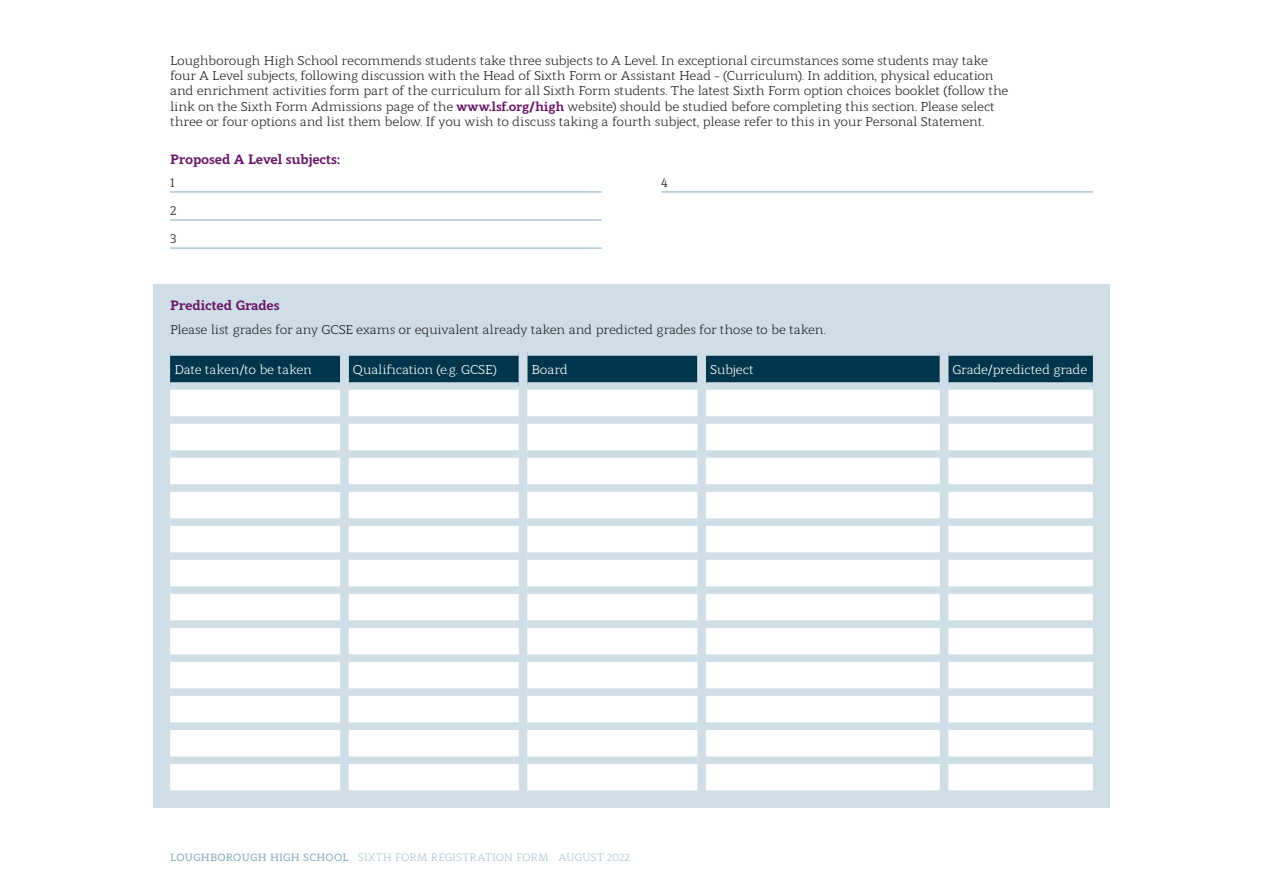
<style>
.page{position:relative;width:1263px;height:893px;background:#fff}
.page>*{position:absolute;margin:0;border:0;box-sizing:border-box;transform-origin:0 0}
.Form_-_sub_head{font:800 13.5px "Modum";letter-spacing:-.015em;color:#691668}
.Form_-_no_line_under{font:12.75px/15.3px "Modum";letter-spacing:-.025em;color:#231f20}
.Form_-_no_line_under-2{font:12.75px "Modum";letter-spacing:-.02em;color:#fff}
.Form_-_line_under{font:12.75px "Modum";color:#231f20}
.t1{font:300 10.5px "Modum";letter-spacing:.02em;color:#84abbd}
.s1{font-weight:800;color:#691668}
.s2{font-weight:500}
</style>
<div class="page">
<hr style="left:170px;top:192px;width:432px;height:1px;background:#84abbd">
<hr style="left:170px;top:220px;width:432px;height:1px;background:#84abbd">
<hr style="left:170px;top:248px;width:432px;height:1px;background:#84abbd">
<hr style="left:661px;top:192px;width:432px;height:1px;background:#84abbd">
<div style="left:153px;top:285px;width:957px;height:523px;background:#cfdee6"></div>
<div style="left:170px;top:356px;width:923px;height:26px;background:#00364d"></div>
<div style="left:340px;top:356px;width:608px;height:26px;background:#00364d"></div>
<svg style="left:170px;top:390px;width:923px;height:400px;background:#fafcfc"></svg>
<div style="left:170px;top:416px;width:170px;height:8px;background:#cfdee6"></div>
<div style="left:340px;top:416px;width:9px;height:8px;background:#cfdee6"></div>
<div style="left:349px;top:416px;width:170px;height:8px;background:#cfdee6"></div>
<div style="left:519px;top:416px;width:8px;height:8px;background:#cfdee6"></div>
<div style="left:527px;top:416px;width:170px;height:8px;background:#cfdee6"></div>
<div style="left:697px;top:416px;width:9px;height:8px;background:#cfdee6"></div>
<div style="left:706px;top:416px;width:234px;height:8px;background:#cfdee6"></div>
<div style="left:940px;top:416px;width:8px;height:8px;background:#cfdee6"></div>
<div style="left:948px;top:416px;width:145px;height:8px;background:#cfdee6"></div>
<div style="left:170px;top:450px;width:170px;height:8px;background:#cfdee6"></div>
<div style="left:340px;top:450px;width:9px;height:8px;background:#cfdee6"></div>
<div style="left:349px;top:450px;width:170px;height:8px;background:#cfdee6"></div>
<div style="left:519px;top:450px;width:8px;height:8px;background:#cfdee6"></div>
<div style="left:527px;top:450px;width:170px;height:8px;background:#cfdee6"></div>
<div style="left:697px;top:450px;width:9px;height:8px;background:#cfdee6"></div>
<div style="left:706px;top:450px;width:234px;height:8px;background:#cfdee6"></div>
<div style="left:940px;top:450px;width:8px;height:8px;background:#cfdee6"></div>
<div style="left:948px;top:450px;width:145px;height:8px;background:#cfdee6"></div>
<div style="left:170px;top:484px;width:170px;height:8px;background:#cfdee6"></div>
<div style="left:340px;top:484px;width:9px;height:8px;background:#cfdee6"></div>
<div style="left:349px;top:484px;width:170px;height:8px;background:#cfdee6"></div>
<div style="left:519px;top:484px;width:8px;height:8px;background:#cfdee6"></div>
<div style="left:527px;top:484px;width:170px;height:8px;background:#cfdee6"></div>
<div style="left:697px;top:484px;width:9px;height:8px;background:#cfdee6"></div>
<div style="left:706px;top:484px;width:234px;height:8px;background:#cfdee6"></div>
<div style="left:940px;top:484px;width:8px;height:8px;background:#cfdee6"></div>
<div style="left:948px;top:484px;width:145px;height:8px;background:#cfdee6"></div>
<div style="left:170px;top:518px;width:170px;height:8px;background:#cfdee6"></div>
<div style="left:340px;top:518px;width:9px;height:8px;background:#cfdee6"></div>
<div style="left:349px;top:518px;width:170px;height:8px;background:#cfdee6"></div>
<div style="left:519px;top:518px;width:8px;height:8px;background:#cfdee6"></div>
<div style="left:527px;top:518px;width:170px;height:8px;background:#cfdee6"></div>
<div style="left:697px;top:518px;width:9px;height:8px;background:#cfdee6"></div>
<div style="left:706px;top:518px;width:234px;height:8px;background:#cfdee6"></div>
<div style="left:940px;top:518px;width:8px;height:8px;background:#cfdee6"></div>
<div style="left:948px;top:518px;width:145px;height:8px;background:#cfdee6"></div>
<div style="left:170px;top:552px;width:170px;height:8px;background:#cfdee6"></div>
<div style="left:340px;top:552px;width:9px;height:8px;background:#cfdee6"></div>
<div style="left:349px;top:552px;width:170px;height:8px;background:#cfdee6"></div>
<div style="left:519px;top:552px;width:8px;height:8px;background:#cfdee6"></div>
<div style="left:527px;top:552px;width:170px;height:8px;background:#cfdee6"></div>
<div style="left:697px;top:552px;width:9px;height:8px;background:#cfdee6"></div>
<div style="left:706px;top:552px;width:234px;height:8px;background:#cfdee6"></div>
<div style="left:940px;top:552px;width:8px;height:8px;background:#cfdee6"></div>
<div style="left:948px;top:552px;width:145px;height:8px;background:#cfdee6"></div>
<div style="left:170px;top:586px;width:170px;height:8px;background:#cfdee6"></div>
<div style="left:340px;top:586px;width:9px;height:8px;background:#cfdee6"></div>
<div style="left:349px;top:586px;width:170px;height:8px;background:#cfdee6"></div>
<div style="left:519px;top:586px;width:8px;height:8px;background:#cfdee6"></div>
<div style="left:527px;top:586px;width:170px;height:8px;background:#cfdee6"></div>
<div style="left:697px;top:586px;width:9px;height:8px;background:#cfdee6"></div>
<div style="left:706px;top:586px;width:234px;height:8px;background:#cfdee6"></div>
<div style="left:940px;top:586px;width:8px;height:8px;background:#cfdee6"></div>
<div style="left:948px;top:586px;width:145px;height:8px;background:#cfdee6"></div>
<div style="left:170px;top:620px;width:170px;height:8px;background:#cfdee6"></div>
<div style="left:340px;top:620px;width:9px;height:8px;background:#cfdee6"></div>
<div style="left:349px;top:620px;width:170px;height:8px;background:#cfdee6"></div>
<div style="left:519px;top:620px;width:8px;height:8px;background:#cfdee6"></div>
<div style="left:527px;top:620px;width:170px;height:8px;background:#cfdee6"></div>
<div style="left:697px;top:620px;width:9px;height:8px;background:#cfdee6"></div>
<div style="left:706px;top:620px;width:234px;height:8px;background:#cfdee6"></div>
<div style="left:940px;top:620px;width:8px;height:8px;background:#cfdee6"></div>
<div style="left:948px;top:620px;width:145px;height:8px;background:#cfdee6"></div>
<div style="left:170px;top:654px;width:170px;height:8px;background:#cfdee6"></div>
<div style="left:340px;top:654px;width:9px;height:8px;background:#cfdee6"></div>
<div style="left:349px;top:654px;width:170px;height:8px;background:#cfdee6"></div>
<div style="left:519px;top:654px;width:8px;height:8px;background:#cfdee6"></div>
<div style="left:527px;top:654px;width:170px;height:8px;background:#cfdee6"></div>
<div style="left:697px;top:654px;width:9px;height:8px;background:#cfdee6"></div>
<div style="left:706px;top:654px;width:234px;height:8px;background:#cfdee6"></div>
<div style="left:940px;top:654px;width:8px;height:8px;background:#cfdee6"></div>
<div style="left:948px;top:654px;width:145px;height:8px;background:#cfdee6"></div>
<div style="left:170px;top:688px;width:170px;height:8px;background:#cfdee6"></div>
<div style="left:340px;top:688px;width:9px;height:8px;background:#cfdee6"></div>
<div style="left:349px;top:688px;width:170px;height:8px;background:#cfdee6"></div>
<div style="left:519px;top:688px;width:8px;height:8px;background:#cfdee6"></div>
<div style="left:527px;top:688px;width:170px;height:8px;background:#cfdee6"></div>
<div style="left:697px;top:688px;width:9px;height:8px;background:#cfdee6"></div>
<div style="left:706px;top:688px;width:234px;height:8px;background:#cfdee6"></div>
<div style="left:940px;top:688px;width:8px;height:8px;background:#cfdee6"></div>
<div style="left:948px;top:688px;width:145px;height:8px;background:#cfdee6"></div>
<div style="left:170px;top:722px;width:170px;height:8px;background:#cfdee6"></div>
<div style="left:340px;top:722px;width:9px;height:8px;background:#cfdee6"></div>
<div style="left:349px;top:722px;width:170px;height:8px;background:#cfdee6"></div>
<div style="left:519px;top:722px;width:8px;height:8px;background:#cfdee6"></div>
<div style="left:527px;top:722px;width:170px;height:8px;background:#cfdee6"></div>
<div style="left:697px;top:722px;width:9px;height:8px;background:#cfdee6"></div>
<div style="left:706px;top:722px;width:234px;height:8px;background:#cfdee6"></div>
<div style="left:940px;top:722px;width:8px;height:8px;background:#cfdee6"></div>
<div style="left:948px;top:722px;width:145px;height:8px;background:#cfdee6"></div>
<div style="left:170px;top:756px;width:170px;height:8px;background:#cfdee6"></div>
<div style="left:340px;top:756px;width:9px;height:8px;background:#cfdee6"></div>
<div style="left:349px;top:756px;width:170px;height:8px;background:#cfdee6"></div>
<div style="left:519px;top:756px;width:8px;height:8px;background:#cfdee6"></div>
<div style="left:527px;top:756px;width:170px;height:8px;background:#cfdee6"></div>
<div style="left:697px;top:756px;width:9px;height:8px;background:#cfdee6"></div>
<div style="left:706px;top:756px;width:234px;height:8px;background:#cfdee6"></div>
<div style="left:940px;top:756px;width:8px;height:8px;background:#cfdee6"></div>
<div style="left:948px;top:756px;width:145px;height:8px;background:#cfdee6"></div>
<p class="Form_-_no_line_under" style="left:170px;top:52px;width:840px">Loughborough High School recommends students take three subjects to A Level. In exceptional circumstances some students may take four A Level subjects, following discussion with the Head of Sixth Form or Assistant Head - (Curriculum). In addition, physical education and enrichment activities form part of the curriculum for all Sixth Form students. The latest Sixth Form option choices booklet (follow the link on the Sixth Form Admissions page of the <span class="s1">www.lsf.org/high</span> website) should be studied before completing this section. Please select three or four options and list them below. If you wish to discuss taking a fourth subject, please refer to this in your Personal Statement.</p>
<p class="Form_-_sub_head" style="left:170px;top:148px;width:171px">Proposed A Level subjects:</p>
<p class="Form_-_line_under" style="left:170px;top:173px;width:6px">1</p>
<p class="Form_-_line_under" style="left:170px;top:201px;width:8px">2</p>
<p class="Form_-_line_under" style="left:170px;top:229px;width:8px">3</p>
<p class="Form_-_line_under" style="left:661px;top:173px;width:8px">4</p>
<p class="Form_-_sub_head" style="left:170px;top:294px;width:111px">Predicted Grades</p>
<p class="Form_-_no_line_under" style="left:170px;top:320px;width:657px">Please list grades for any GCSE exams or equivalent already taken and predicted grades for those to be taken.</p>
<p class="Form_-_no_line_under-2" style="left:174px;top:360px;width:139px">Date taken/to be taken</p>
<p class="Form_-_no_line_under-2" style="left:353px;top:360px;width:145px">Qualification (e.g. GCSE)</p>
<p class="Form_-_no_line_under-2" style="left:531px;top:360px;width:38px">Board</p>
<p class="Form_-_no_line_under-2" style="left:710px;top:360px;width:45px">Subject</p>
<p class="Form_-_no_line_under-2" style="left:952px;top:360px;width:136px">Grade/predicted grade</p>
<p class="t1" style="left:170px;top:849px;width:461px"><span class="s2">LOUGHBOROUGH HIGH SCHOOL</span> SIXTH FORM REGISTRATION FORM AUGUST 2022</p>
</div>
